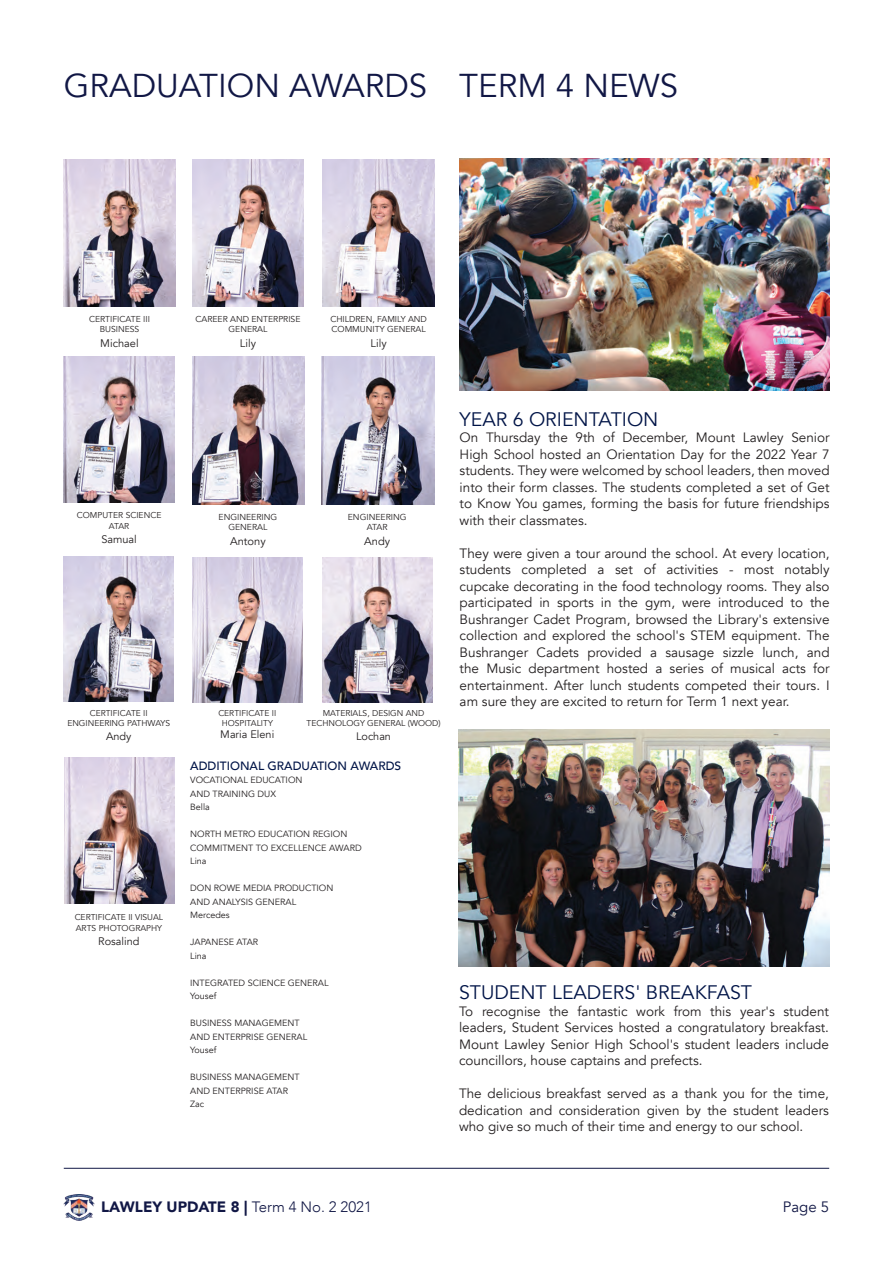
<style>
.page{position:relative;width:893px;height:1263px;background:#fff}
.page>*{position:absolute;margin:0;border:0;box-sizing:border-box;transform-origin:0 0}
.t1{font:33px "Avenir";color:#111745}
.t2{font:19.5px "Avenir";color:#001447}
.t3{font:900 15px "Avenir";color:#111745}
.t4{font:15px "Avenir";color:#111745}
.t5{font:13.5px/16.5px "Avenir";color:#231f20;text-align:justify}
.t6{font:500 12px "Avenir";color:#001447}
.t7{font:11.1px "Avenir";color:#231f20}
.t8{font:10.95px "Avenir";color:#231f20}
.t9{font:9px/13.5px "Avenir";color:#231f20}
.t10{font:8.7px/10.4px "Avenir";color:#231f20;text-align:center}
.t11{font:8.55px/10.4px "Avenir";color:#231f20;text-align:center}
.t12{font:8.4px/10.2px "Avenir";color:#231f20;text-align:center}
.s1{font-weight:300}
</style>
<div class="page">
<img style="left:64px;top:1194px;width:31px;height:26px">
<hr style="left:64px;top:1168px;width:765px;height:1px;background:#111745">
<img style="left:459px;top:730px;width:370px;height:236px">
<img style="left:323px;top:160px;width:111px;height:147px">
<img style="left:192px;top:160px;width:112px;height:147px">
<img style="left:64px;top:159px;width:111px;height:147px">
<img style="left:64px;top:356px;width:110px;height:146px">
<img style="left:192px;top:356px;width:113px;height:148px">
<img style="left:322px;top:356px;width:112px;height:148px">
<img style="left:64px;top:557px;width:110px;height:145px">
<img style="left:193px;top:557px;width:109px;height:145px">
<img style="left:323px;top:557px;width:110px;height:145px">
<img style="left:64px;top:758px;width:110px;height:145px">
<img style="left:459px;top:159px;width:371px;height:231px">
<svg style="left:89px;top:875px;width:20px;height:6px"></svg>
<svg style="left:125px;top:672px;width:15px;height:7px"></svg>
<svg style="left:211px;top:666px;width:17px;height:8px"></svg>
<hr style="left:366px;top:682px;width:14px;height:4px;background:#f1edf6">
<svg style="left:354px;top:477px;width:15px;height:7px"></svg>
<hr style="left:212px;top:487px;width:20px;height:3px;background:#f5f4f8">
<svg style="left:88px;top:477px;width:20px;height:7px"></svg>
<div style="left:90px;top:283px;width:15px;height:6px;background:#f0ecf4"></div>
<svg style="left:222px;top:280px;width:14px;height:5px"></svg>
<hr style="left:350px;top:278px;width:17px;height:4px;background:#f7f6f9">
<h1 class="t1" style="left:64px;top:66px;width:365px">GRADUATION AWARDS</h1>
<h1 class="t1" style="left:459px;top:66px;width:220px">TERM 4 NEWS</h1>
<p class="t11" style="left:89px;top:314px;width:63px">CERTIFICATE III<br>BUSINESS</p>
<p class="t7" style="left:100px;top:336px;width:40px">Michael</p>
<p class="t11" style="left:196px;top:314px;width:106px">CAREER AND ENTERPRISE<br>GENERAL</p>
<p class="t7" style="left:240px;top:336px;width:18px">Lily</p>
<p class="t11" style="left:330px;top:314px;width:98px;text-align:left">CHILDREN, FAMILY AND<br>COMMUNITY GENERAL</p>
<p class="t7" style="left:371px;top:336px;width:18px">Lily</p>
<p class="t11" style="left:77px;top:510px;width:86px">COMPUTER SCIENCE<br>ATAR</p>
<p class="t8" style="left:101px;top:533px;width:37px">Samual</p>
<p class="t12" style="left:67px;top:708px;width:104px">CERTIFICATE II<br>ENGINEERING PATHWAYS</p>
<p class="t8" style="left:106px;top:730px;width:27px">Andy</p>
<p class="t11" style="left:75px;top:912px;width:90px;text-align:left">CERTIFICATE II VISUAL<br>ARTS PHOTOGRAPHY</p>
<p class="t8" style="left:98px;top:935px;width:43px">Rosalind</p>
<p class="t10" style="left:219px;top:512px;width:60px">ENGINEERING<br>GENERAL</p>
<p class="t7" style="left:230px;top:534px;width:37px">Antony</p>
<p class="t10" style="left:348px;top:512px;width:60px">ENGINEERING<br>ATAR</p>
<p class="t7" style="left:364px;top:534px;width:27px">Andy</p>
<p class="t12" style="left:218px;top:708px;width:59px">CERTIFICATE II<br>HOSPITALITY</p>
<p class="t8" style="left:220px;top:727px;width:55px">Maria Eleni</p>
<p class="t12" style="left:307px;top:708px;width:135px">MATERIALS, DESIGN AND<br>TECHNOLOGY GENERAL (WOOD)</p>
<p class="t8" style="left:356px;top:730px;width:36px">Lochan</p>
<p class="t6" style="left:190px;top:755px;width:212px">ADDITIONAL GRADUATION AWARDS</p>
<p class="t9" style="left:190px;top:774px;width:114px">VOCATIONAL EDUCATION<br>AND TRAINING DUX<br>Bella</p>
<p class="t9" style="left:190px;top:828px;width:173px">NORTH METRO EDUCATION REGION<br>COMMITMENT TO EXCELLENCE AWARD<br>Lina</p>
<p class="t9" style="left:190px;top:882px;width:145px">DON ROWE MEDIA PRODUCTION<br>AND ANALYSIS GENERAL<br>Mercedes</p>
<p class="t9" style="left:190px;top:936px;width:69px">JAPANESE ATAR<br>Lina</p>
<p class="t9" style="left:190px;top:976px;width:140px">INTEGRATED SCIENCE GENERAL<br>Yousef</p>
<p class="t9" style="left:190px;top:1017px;width:118px">BUSINESS MANAGEMENT<br>AND ENTERPRISE GENERAL<br>Yousef</p>
<p class="t9" style="left:190px;top:1071px;width:111px">BUSINESS MANAGEMENT<br>AND ENTERPRISE ATAR<br>Zac</p>
<h2 class="t2" style="left:460px;top:407px;width:200px">YEAR 6 ORIENTATION</h2>
<p class="t5" style="left:460px;top:429px;width:371px">On Thursday the 9th of December, Mount Lawley Senior High School hosted an Orientation Day for the 2022 Year 7 students. They were welcomed by school leaders, then moved into their form classes. The students completed a set of Get to Know You games, forming the basis for future friendships with their classmates.</p>
<p class="t5" style="left:460px;top:545px;width:371px">They were given a tour around the school. At every location, students completed a set of activities - most notably cupcake decorating in the food technology rooms. They also participated in sports in the gym, were introduced to the Bushranger Cadet Program, browsed the Library's extensive collection and explored the school's STEM equipment. The Bushranger Cadets provided a sausage sizzle lunch, and the Music department hosted a series of musical acts for entertainment. After lunch students competed their tours. I am sure they are excited to return for Term 1 next year.</p>
<h2 class="t2" style="left:459px;top:981px;width:295px">STUDENT LEADERS' BREAKFAST</h2>
<p class="t5" style="left:459px;top:1003px;width:371px">To recognise the fantastic work from this year's student leaders, Student Services hosted a congratulatory breakfast.<br>Mount Lawley Senior High School's student leaders include councillors, house captains and prefects.</p>
<p class="t5" style="left:459px;top:1085px;width:371px">The delicious breakfast served as a thank you for the time, dedication and consideration given by the student leaders who give so much of their time and energy to our school.</p>
<p class="t3" style="left:101px;top:1193px;width:272px">LAWLEY UPDATE 8 | <span class="s1">Term 4 No. 2 2021</span></p>
<p class="t4" style="left:783px;top:1197px;width:48px">Page 5</p>
</div>
